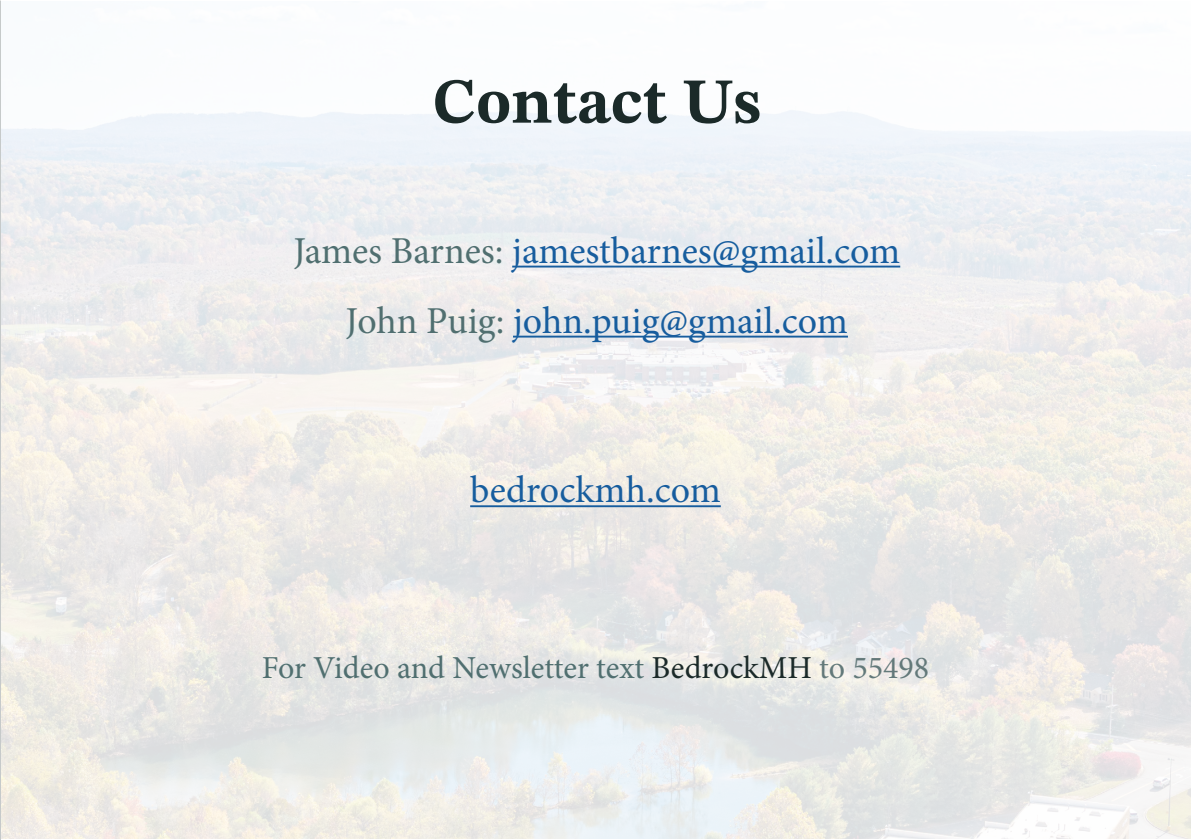
<style>
.page{position:relative;width:1191px;height:840px;background:#fff}
.page>*{position:absolute;margin:0;border:0;box-sizing:border-box;transform-origin:0 0}
.t1{font:700 64px "STIX Two Text";color:#1b2a29}
.t2{font:38px "Minion Pro";color:#175d9e}
.t3{font:32px "Minion Pro";color:#506f70}
.s1{color:#506f70}
.s2{color:#1b2a29}
.s3{color:#63797a}
</style>
<div class="page">
<hr style="left:470px;top:505px;width:251px;height:2px;background:#175d9e">
<hr style="left:512px;top:265px;width:388px;height:2px;background:#175d9e">
<hr style="left:513px;top:335px;width:335px;height:2px;background:#175d9e">
<p class="t1" style="left:432px;top:56px;width:330px">Contact Us</p>
<p class="t2" style="left:293px;top:225px;width:608px"><span class="s1">James Barnes:</span> jamestbarnes@gmail.com</p>
<p class="t2" style="left:346px;top:295px;width:504px"><span class="s1">John Puig:</span> john.puig@gmail.com</p>
<p class="t2" style="left:470px;top:465px;width:252px">bedrockmh.com</p>
<p class="t3" style="left:262px;top:646px;width:669px">For Video and Newsletter text <span class="s2">BedrockMH</span> <span class="s3">to 55498</span></p>
</div>
